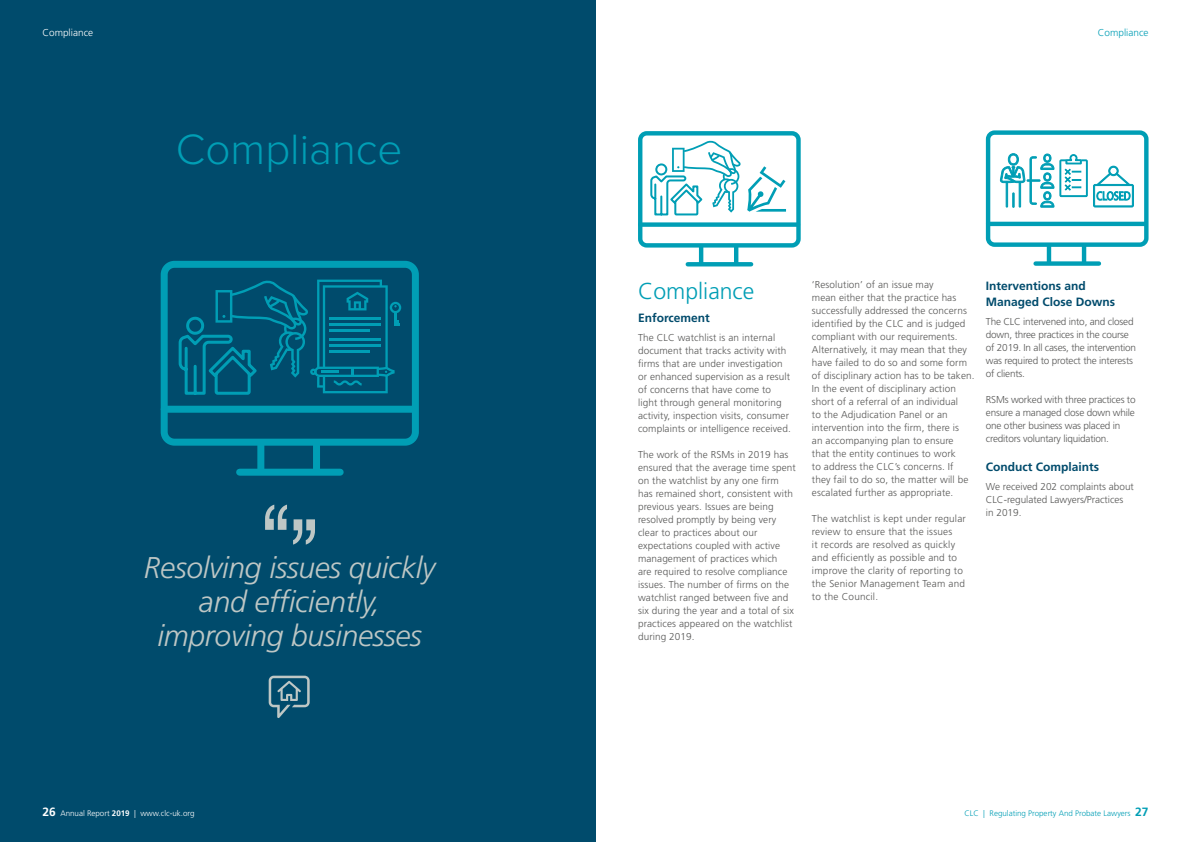
<style>
.page{position:relative;width:1191px;height:842px;background:#fff}
.page>*{position:absolute;margin:0;border:0;box-sizing:border-box;transform-origin:0 0}
.t1{font:300 44px "Proxima Nova";color:#009eb5}
.t2{font:italic 300 30px/34px "Frutiger";letter-spacing:-.01em;color:#bec7c5;text-align:center}
.t3{font:300 23px "Frutiger LT Std";color:#009eb5}
.t4{font:700 12px/16px "Frutiger";color:#004b6c}
.t5{font:300 10px/13px "Frutiger LT Std";letter-spacing:.01em;color:#575756}
.t6{font:300 10px/13px "Frutiger LT Std";letter-spacing:-.02em;color:#575756}
.t7{font:300 10px "Frutiger LT Std";color:#fff}
.t8{font:300 10px "Frutiger LT Std";color:#009eb5}
.t9{font:300 8px "Frutiger LT Std";color:#009eb5}
.t10{font:300 8px "Frutiger LT Std";color:#fff}
.s1{font-family:"Frutiger";font-weight:700;font-size:12px}
.s2{font-family:"Frutiger";font-weight:700}
</style>
<div class="page">
<div style="left:0;top:0;width:595px;height:842px;background:#004b6c"></div>
<svg style="left:269px;top:676px;width:41px;height:42px"></svg>
<svg style="left:265px;top:505px;width:22px;height:25px"></svg>
<svg style="left:293px;top:519px;width:22px;height:26px"></svg>
<div style="left:161px;top:261px;width:258px;height:185px;border:7px solid #009eb5;border-radius:10px"></div>
<div style="left:164px;top:406px;width:251px;height:7px;background:#009eb5"></div>
<div style="left:240px;top:469px;width:100px;height:7px;background:#009eb5"></div>
<div style="left:257px;top:445px;width:7px;height:26px;background:#009eb5"></div>
<div style="left:313px;top:445px;width:7px;height:26px;background:#009eb5"></div>
<svg style="left:178px;top:280px;width:223px;height:115px"></svg>
<hr style="left:329px;top:338px;width:52px;height:2px;background:#009eb5">
<hr style="left:329px;top:344px;width:52px;height:2px;background:#009eb5">
<hr style="left:329px;top:350px;width:41px;height:2px;background:#009eb5">
<div style="left:638px;top:131px;width:162px;height:117px;border:4px solid #009eb5;border-radius:6px"></div>
<div style="left:640px;top:222px;width:158px;height:5px;background:#009eb5"></div>
<svg style="left:688px;top:262px;width:63px;height:4px"></svg>
<hr style="left:699px;top:247px;width:4px;height:16px;background:#009eb5">
<hr style="left:734px;top:247px;width:4px;height:16px;background:#009eb5">
<svg style="left:650px;top:140px;width:91px;height:76px"></svg>
<div style="left:986px;top:130px;width:162px;height:117px;border:4px solid #009eb5;border-radius:6px"></div>
<hr style="left:988px;top:222px;width:157px;height:4px;background:#009eb5">
<div style="left:1035px;top:261px;width:64px;height:5px;background:#009eb5"></div>
<div style="left:1046px;top:246px;width:5px;height:17px;background:#009eb5"></div>
<div style="left:1081px;top:246px;width:5px;height:17px;background:#009eb5"></div>
<svg style="left:1000px;top:153px;width:134px;height:54px"></svg>
<svg style="left:747px;top:166px;width:39px;height:46px"></svg>
<p class="t7" style="left:43px;top:27px;width:52px">Compliance</p>
<h1 class="t1" style="left:176px;top:124px;width:228px">Compliance</h1>
<h2 class="t2" style="left:144px;top:551px;width:293px">Resolving issues quickly and efficiently, improving businesses</h2>
<p class="t10" style="left:43px;top:809px;width:154px"><span class="s1">26</span> Annual Report <span class="s2">2019</span> | www.clc-uk.org</p>
<p class="t8" style="left:1097px;top:27px;width:52px">Compliance</p>
<h3 class="t3" style="left:638px;top:278px;width:118px">Compliance</h3>
<p class="t4" style="left:638px;top:310px;width:73px">Enforcement</p>
<p class="t5" style="left:638px;top:331px;width:154px">The CLC watchlist is an internal document that tracks activity with firms that are under investigation or enhanced supervision as a result of concerns that have come to light through general monitoring activity, inspection visits, consumer complaints or intelligence received.</p>
<p class="t5" style="left:638px;top:448px;width:159px">The work of the RSMs in 2019 has ensured that the average time spent on the watchlist by any one firm has remained short, consistent with previous years. Issues are being resolved promptly by being very clear to practices about our expectations coupled with active management of practices which<br>are required to resolve compliance issues. The number of firms on the watchlist ranged between five and six during the year and a total of six practices appeared on the watchlist during 2019.</p>
<p class="t5" style="left:812px;top:278px;width:164px">‘Resolution’ of an issue may<br>mean either that the practice has successfully addressed the concerns identified by the CLC and is judged compliant with our requirements.<br>Alternatively, it may mean that they have failed to do so and some form of disciplinary action has to be taken.<br>In the event of disciplinary action short of a referral of an individual<br>to the Adjudication Panel or an intervention into the firm, there is<br>an accompanying plan to ensure<br>that the entity continues to work<br>to address the CLC’s concerns. If they fail to do so, the matter will be escalated further as appropriate.</p>
<p class="t5" style="left:812px;top:512px;width:155px">The watchlist is kept under regular review to ensure that the issues<br>it records are resolved as quickly and efficiently as possible and to improve the clarity of reporting to the Senior Management Team and to the Council.</p>
<p class="t4" style="left:986px;top:278px;width:131px">Interventions and<br>Managed Close Downs</p>
<p class="t6" style="left:986px;top:315px;width:152px">The CLC intervened into, and closed down, three practices in the course of 2019. In all cases, the intervention was required to protect the interests of clients.</p>
<p class="t6" style="left:986px;top:393px;width:151px">RSMs worked with three practices to ensure a managed close down while one other business was placed in creditors voluntary liquidation.</p>
<p class="t4" style="left:986px;top:459px;width:115px">Conduct Complaints</p>
<p class="t5" style="left:986px;top:480px;width:149px">We received 202 complaints about<br>CLC-regulated Lawyers/Practices<br>in 2019.</p>
<p class="t9" style="left:964px;top:809px;width:185px">CLC | Regulating Property And Probate Lawyers <span class="s1">27</span></p>
</div>
